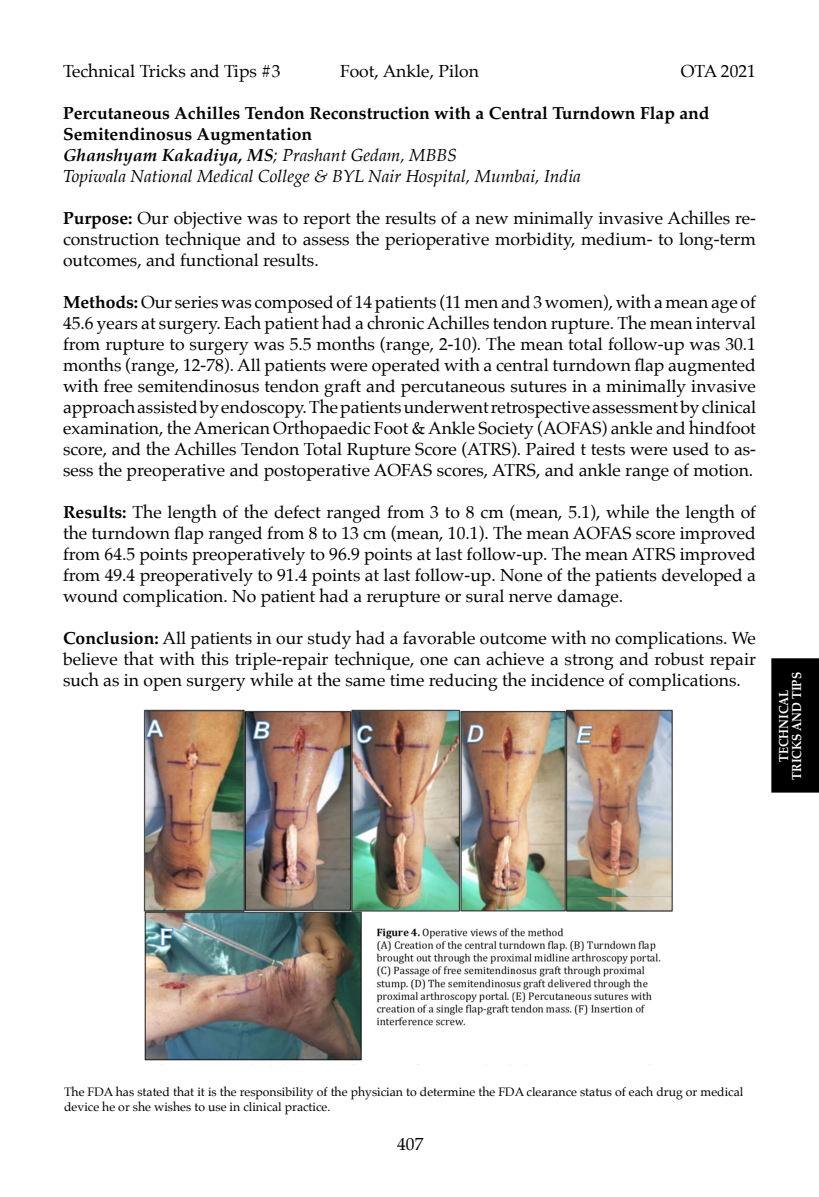
<style>
.page{position:relative;width:819px;height:1197px;background:#fff}
.page>*{position:absolute;margin:0;border:0;box-sizing:border-box;transform-origin:0 0}
.t1{font:17.5px/21px "Palatino";color:#000;text-align:justify}
.t2{font:700 17.5px/21px "Palatino";color:#000}
.t3{font:italic 17.5px "Palatino";color:#000}
.t4{font:italic 700 17.5px "Palatino";color:#000}
.t5{font:700 13.12px "Palatino";color:#fff;scale:.9 1}
.t6{font:12.25px/14.9px "Palatino";color:#000}
.s1{font-weight:400}
.s2{font-weight:700}
</style>
<div class="page">
<div style="left:771px;top:658px;width:48px;height:135px;background:#000"></div>
<img style="left:143px;top:709px;width:531px;height:352px">
<p class="t1" style="left:63px;top:61px;width:219px">Technical Tricks and Tips #3</p>
<p class="t1" style="left:340px;top:61px;width:140px">Foot, Ankle, Pilon</p>
<p class="t1" style="left:681px;top:61px;width:77px">OTA 2021</p>
<p class="t2" style="left:63px;top:103px;width:648px">Percutaneous Achilles Tendon Reconstruction with a Central Turndown Flap and<br>Semitendinosus Augmentation</p>
<p class="t4" style="left:63px;top:141px;width:395px">Ghanshyam Kakadiya, MS<span class="s1">; Prashant Gedam, MBBS</span></p>
<p class="t3" style="left:63px;top:162px;width:519px">Topiwala National Medical College &amp; BYL Nair Hospital, Mumbai, India</p>
<p class="t1" style="left:63px;top:208px;width:694px"><span class="s2">Purpose:</span> Our objective was to report the results of a new minimally invasive Achilles re&shy;construction technique and to assess the perioperative morbidity, medium- to long-term outcomes, and functional results.</p>
<p class="t1" style="left:63px;top:292px;width:695px"><span class="s2">Methods:</span>Our series was composed of 14 patients (11 men and 3 women), with a mean age of 45.6 years at surgery. Each patient had a chronic Achilles tendon rupture. The mean interval from rupture to surgery was 5.5 months (range, 2-10). The mean total follow-up was 30.1 months (range, 12-78). All patients were operated with a central turndown flap augmented with free semitendinosus tendon graft and percutaneous sutures in a minimally invasive approach assisted by endoscopy. The patients underwent retrospective assessment by clinical examination, the American Orthopaedic Foot &amp; Ankle Society (AOFAS) ankle and hindfoot score, and the Achilles Tendon Total Rupture Score (ATRS). Paired t tests were used to as&shy;sess the preoperative and postoperative AOFAS scores, ATRS, and ankle range of motion.</p>
<p class="t1" style="left:63px;top:502px;width:695px"><span class="s2">Results:</span> The length of the defect ranged from 3 to 8 cm (mean, 5.1), while the length of the turndown flap ranged from 8 to 13 cm (mean, 10.1). The mean AOFAS score improved from 64.5 points preoperatively to 96.9 points at last follow-up. The mean ATRS improved from 49.4 preoperatively to 91.4 points at last follow-up. None of the patients developed a wound complication. No patient had a rerupture or sural nerve damage.</p>
<p class="t1" style="left:63px;top:628px;width:695px"><span class="s2">Conclusion:</span> All patients in our study had a favorable outcome with no complications. We believe that with this triple-repair technique, one can achieve a strong and robust repair such as in open surgery while at the same time reducing the incidence of complications.</p>
<p class="t5" style="left:785px;top:780px;width:121px;rotate:-90deg">TRICKS AND TIPS</p>
<p class="t5" style="left:772px;top:762px;width:82px;rotate:-90deg">TECHNICAL</p>
<p class="t6" style="left:64px;top:1084px;width:681px">The FDA has stated that it is the responsibility of the physician to determine the FDA clearance status of each drug or medical device he or she wishes to use in clinical practice.</p>
<p class="t1" style="left:397px;top:1133px;width:28px">407</p>
</div>
